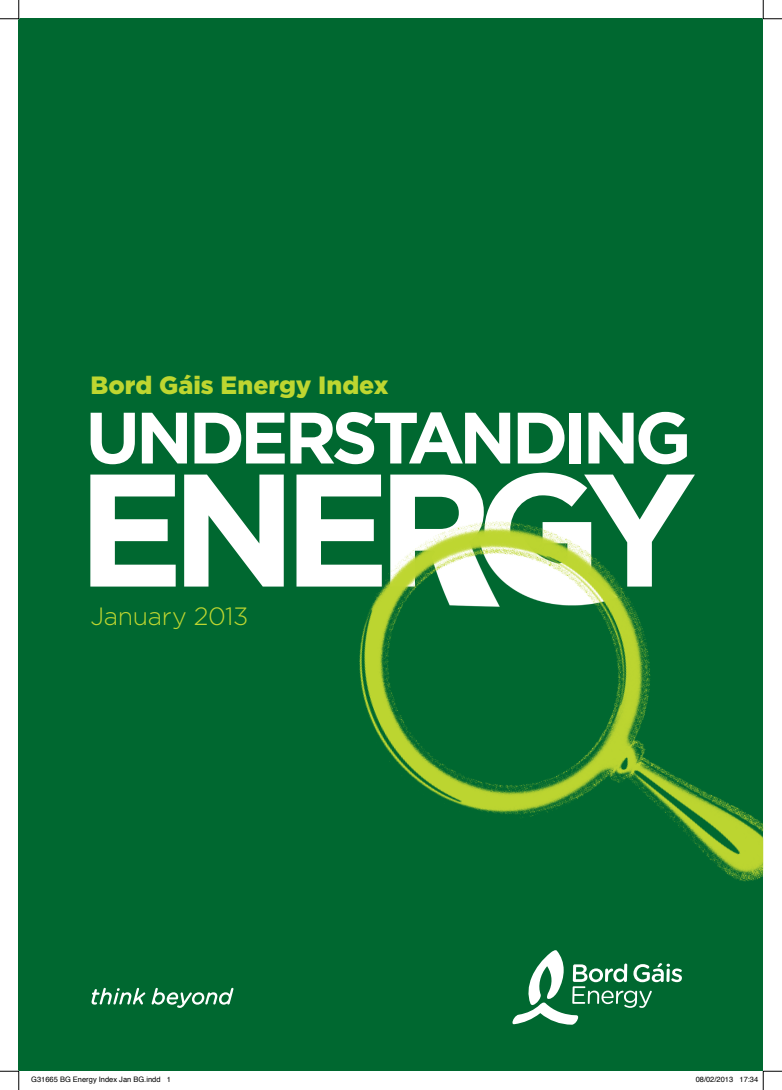
<style>
.page{position:relative;width:782px;height:1090px;background:#fff}
.page>*{position:absolute;margin:0;border:0;box-sizing:border-box;transform-origin:0 0}
.t1{font:700 160px "Gotham";letter-spacing:-.09em;color:#fff}
.t2{font:700 72.5px "Gotham";letter-spacing:-.07em;color:#fff}
.t3{font:900 25px "Gotham";color:#bed630}
.t4{font:300 25px "Gotham";letter-spacing:-.015em;color:#bed630}
.t5{font:7.5px "Helvetica";color:#000}
</style>
<div class="page">
<div style="left:19px;top:19px;width:744px;height:1052px;background:#006830"></div>
<img style="left:359px;top:521px;width:404px;height:361px">
<svg style="left:512px;top:950px;width:170px;height:75px"></svg>
<svg style="left:91px;top:988px;width:54px;height:16px"></svg>
<svg style="left:152px;top:988px;width:81px;height:20px"></svg>
<svg style="left:0;top:0;width:20px;height:20px"></svg>
<svg style="left:0;top:1070px;width:20px;height:20px"></svg>
<svg style="left:762px;top:0;width:20px;height:20px"></svg>
<svg style="left:762px;top:1070px;width:20px;height:20px"></svg>
<p class="t3" style="left:91px;top:368px;width:299px">Bord Gáis Energy Index</p>
<p class="t2" style="left:85px;top:390px;width:607px">UNDERSTANDING</p>
<p class="t1" style="left:77px;top:424px;width:621px">ENERGY</p>
<p class="t4" style="left:91px;top:600px;width:159px">January 2013</p>
<p class="t5" style="left:31px;top:1074px;width:141px">G31665 BG Energy Index Jan BG.indd 1</p>
<p class="t5" style="left:695px;top:1074px;width:64px">08/02/2013 17:34</p>
</div>
